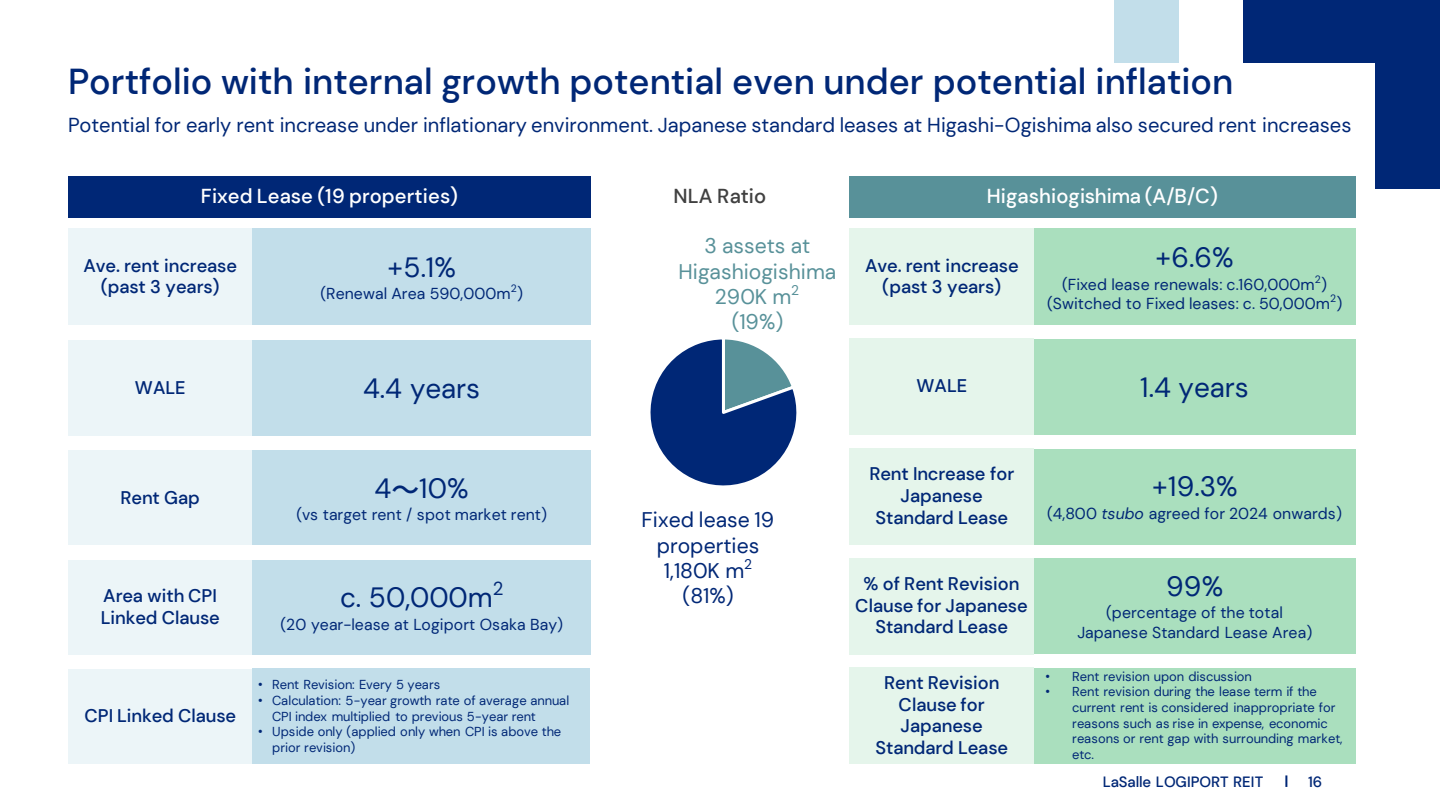
<style>
.page{position:relative;width:1440px;height:811px;background:#fff}
.page>*{position:absolute;margin:0;border:0;box-sizing:border-box;transform-origin:0 0}
.t1{font:500 36px "DM Sans";color:#002776}
.t2{font:27.8px "DM Sans";color:#002776}
.t3{font:21.2px/25.4px "DM Sans";color:#002776;text-align:center}
.t4{font:21.2px/25.4px "DM Sans";color:#589199;text-align:center}
.t5{font:20.2px "DM Sans";color:#002776}
.t6{font:500 20.2px "DM Sans";letter-spacing:.005em;color:#fff}
.t7{font:500 20.2px "DM Sans";letter-spacing:.01em;color:#404040}
.t8{font:500 18.2px/21.6px "DM Sans";letter-spacing:-.005em;color:#002776;text-align:center}
.t9{font:15.8px/19.2px "DM Sans";letter-spacing:.005em;color:#002776;text-align:center}
.t10{font:500 14.8px "DM Sans";color:#002776}
.t11{font:13px/15.6px "DM Sans";letter-spacing:-.005em;color:#002776}
.s1{font-family:"Noto Sans JP";font-weight:500}
.s2{font-family:"Arial"}
.s3{font-style:italic}
</style>
<div class="page">
<svg style="left:1285px;top:775px;width:2px;height:11px"></svg>
<div style="left:1376px;top:0;width:64px;height:188px;background:#002776"></div>
<div style="left:1243px;top:0;width:197px;height:62px;background:#002776"></div>
<div style="left:1114px;top:0;width:64px;height:62px;background:#c2deea"></div>
<div style="left:68px;top:176px;width:523px;height:41px;background:#002776"></div>
<div style="left:849px;top:176px;width:507px;height:41px;background:#589199"></div>
<div style="left:68px;top:228px;width:184px;height:97px;background:#ecf5f8"></div>
<div style="left:850px;top:228px;width:184px;height:97px;background:#e5f5eb"></div>
<div style="left:252px;top:228px;width:339px;height:97px;background:#c2deea"></div>
<div style="left:1034px;top:228px;width:322px;height:97px;background:#aadfbe"></div>
<div style="left:68px;top:340px;width:184px;height:95px;background:#ecf5f8"></div>
<div style="left:252px;top:340px;width:339px;height:95px;background:#c2deea"></div>
<div style="left:1034px;top:339px;width:322px;height:95px;background:#aadfbe"></div>
<div style="left:68px;top:450px;width:184px;height:95px;background:#ecf5f8"></div>
<div style="left:252px;top:450px;width:339px;height:95px;background:#c2deea"></div>
<svg style="left:650px;top:339px;width:147px;height:147px"></svg>
<div style="left:850px;top:338px;width:184px;height:96px;background:#e5f5eb"></div>
<div style="left:1034px;top:448px;width:322px;height:96px;background:#aadfbe"></div>
<div style="left:850px;top:448px;width:184px;height:96px;background:#e5f5eb"></div>
<div style="left:1034px;top:558px;width:322px;height:95px;background:#aadfbe"></div>
<div style="left:850px;top:557px;width:184px;height:97px;background:#e5f5eb"></div>
<div style="left:1034px;top:667px;width:322px;height:96px;background:#aadfbe"></div>
<div style="left:850px;top:667px;width:184px;height:96px;background:#e5f5eb"></div>
<div style="left:68px;top:560px;width:184px;height:94px;background:#ecf5f8"></div>
<div style="left:252px;top:560px;width:339px;height:94px;background:#c2deea"></div>
<div style="left:68px;top:669px;width:184px;height:94px;background:#ecf5f8"></div>
<div style="left:252px;top:668px;width:338px;height:95px;background:#c2deea"></div>
<p class="t1" style="left:68px;top:59px;width:1167px">Portfolio with internal growth potential even under potential inflation</p>
<p class="t5" style="left:68px;top:112px;width:1285px">Potential for early rent increase under inflationary environment. Japanese standard leases at Higashi-Ogishima also secured rent increases</p>
<p class="t6" style="left:201px;top:183px;width:258px">Fixed Lease (19 properties)</p>
<p class="t6" style="left:987px;top:183px;width:232px">Higashiogishima (A/B/C)</p>
<p class="t7" style="left:674px;top:184px;width:94px">NLA Ratio</p>
<p class="t4" style="left:678px;top:233px;width:159px">3 assets at<br>Higashiogishima</p>
<p class="t4" style="left:715px;top:283px;width:86px">290K m<sup>2</sup></p>
<p class="t4" style="left:732px;top:309px;width:53px">(19%)</p>
<p class="t2" style="left:387px;top:250px;width:71px">+5.1%</p>
<p class="t9" style="left:320px;top:284px;width:204px">(Renewal Area 590,000m<sup>2</sup>)</p>
<p class="t8" style="left:83px;top:254px;width:155px">Ave. rent increase (past 3 years)</p>
<p class="t8" style="left:865px;top:254px;width:155px">Ave. rent increase (past 3 years)</p>
<p class="t2" style="left:1155px;top:240px;width:80px">+6.6%</p>
<p class="t9" style="left:1047px;top:274px;width:297px">(Fixed lease renewals: c.160,000m<sup>2</sup>) (Switched to Fixed leases: c. 50,000m<sup>2</sup>)</p>
<p class="t8" style="left:135px;top:376px;width:52px">WALE</p>
<p class="t2" style="left:363px;top:370px;width:119px">4.4 years</p>
<p class="t2" style="left:1140px;top:369px;width:110px">1.4 years</p>
<p class="t8" style="left:916px;top:375px;width:52px">WALE</p>
<p class="t8" style="left:120px;top:486px;width:81px">Rent Gap</p>
<p class="t2" style="left:375px;top:471px;width:95px">4<span class="s1">～</span>10%</p>
<p class="t9" style="left:296px;top:505px;width:252px">(vs target rent / spot market rent)</p>
<p class="t8" style="left:101px;top:584px;width:121px;text-align:left">Area with CPI<br>Linked Clause</p>
<p class="t2" style="left:340px;top:580px;width:165px">c. 50,000m<sup>2</sup></p>
<p class="t9" style="left:281px;top:614px;width:284px">(20 year-lease at Logiport Osaka Bay)</p>
<p class="t8" style="left:84px;top:704px;width:153px">CPI Linked Clause</p>
<p class="t11" style="left:258px;top:676px;width:184px"><span class="s2">•</span> Rent Revision: Every 5 years</p>
<p class="t11" style="left:272px;top:692px;width:299px;text-indent:-14px"><span class="s2">•</span> Calculation: 5-year growth rate of average annual<br>CPI index multiplied to previous 5-year rent</p>
<p class="t11" style="left:272px;top:723px;width:291px;text-indent:-14px"><span class="s2">•</span> Upside only (applied only when CPI is above the prior revision)</p>
<p class="t3" style="left:641px;top:507px;width:134px">Fixed lease 19 properties</p>
<p class="t3" style="left:664px;top:557px;width:90px">1,180K m<sup>2 </sup>(81%)</p>
<p class="t8" style="left:869px;top:463px;width:147px">Rent Increase for<br>Japanese<br>Standard Lease</p>
<p class="t2" style="left:1152px;top:469px;width:87px">+19.3%</p>
<p class="t9" style="left:1047px;top:503px;width:296px">(4,800 <span class="s3">tsubo</span> agreed for 2024 onwards)</p>
<p class="t8" style="left:855px;top:572px;width:174px">% of Rent Revision<br>Clause for Japanese<br>Standard Lease</p>
<p class="t8" style="left:876px;top:671px;width:134px">Rent Revision<br>Clause for<br>Japanese<br>Standard Lease</p>
<p class="t2" style="left:1166px;top:569px;width:59px">99%</p>
<p class="t9" style="left:1077px;top:603px;width:236px">(percentage of the total<br>Japanese Standard Lease Area)</p>
<p class="t11" style="left:1045px;top:668px;width:208px"><span class="s2">•</span> Rent revision upon discussion</p>
<p class="t11" style="left:1072px;top:683px;width:272px;text-indent:-27px"><span class="s2">•</span> Rent revision during the lease term if the current rent is considered inappropriate for reasons such as rise in expense, economic reasons or rent gap with surrounding market, etc.</p>
<p class="t10" style="left:1103px;top:772px;width:162px">LaSalle LOGIPORT REIT</p>
<p class="t10" style="left:1308px;top:772px;width:16px">16</p>
</div>
